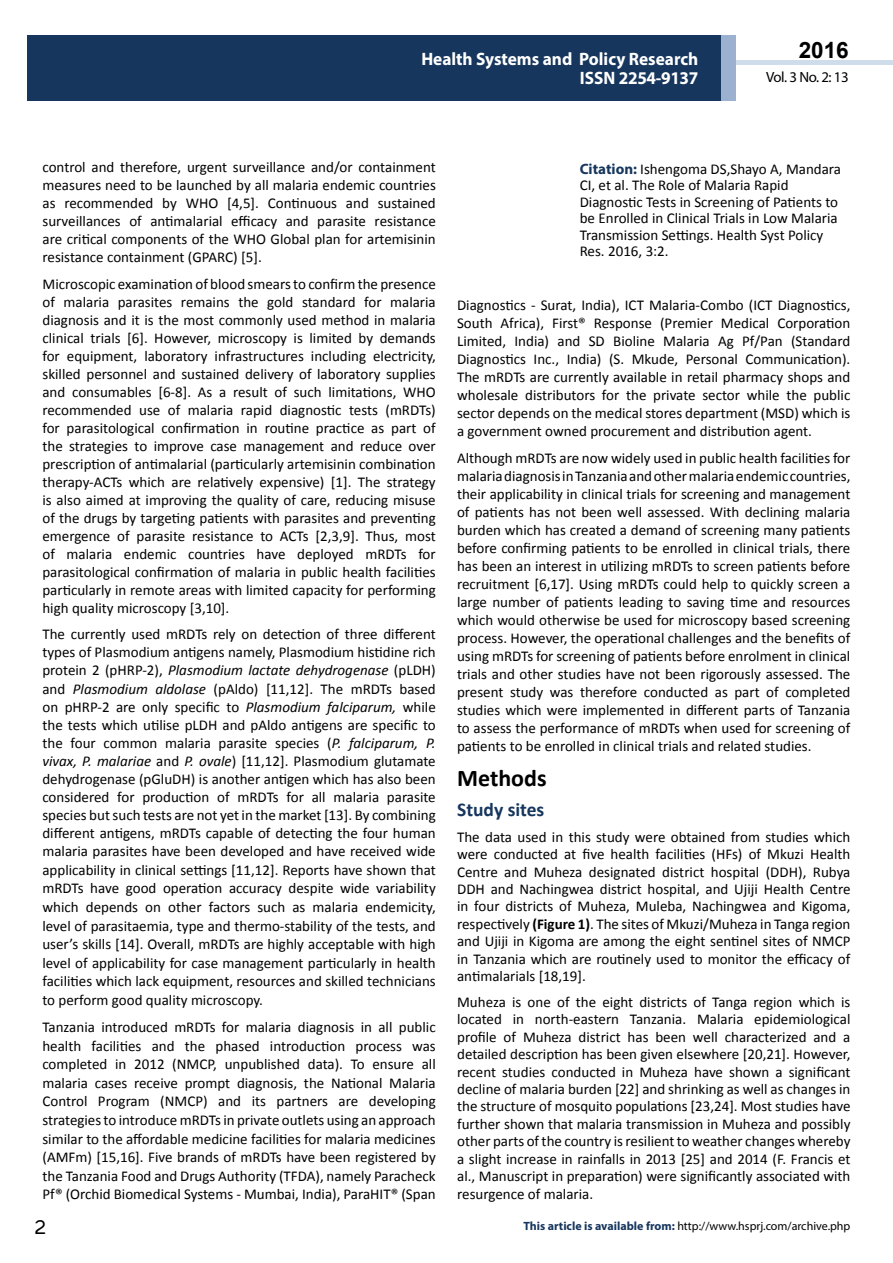
<style>
.page{position:relative;width:893px;height:1263px;background:#fff}
.page>*{position:absolute;margin:0;border:0;box-sizing:border-box;transform-origin:0 0}
.t1{font:25.5px "Tunga";color:#000}
.t2{font:700 24px "Calibri";color:#000}
.t3{font:700 22.5px "Arial";color:#000}
.t4{font:700 19.5px "Calibri";color:#16365d}
.t5{font:700 18px/19.8px "Myriad Pro";color:#fff;text-align:right;scale:.96 1}
.t6{font:15px/18px "Calibri";color:#000;text-align:justify}
.t7{font:14.85px "Myriad Pro";letter-spacing:-.03em;color:#000}
.t8{font:12px "Myriad Pro";color:#000}
.s1{font-style:italic}
.s2{font-family:"Myriad Pro";font-weight:700;color:#16365d}
.s3{font-weight:700}
.s4{font-weight:700;color:#16365d}
</style>
<div class="page">
<div style="left:736px;top:60px;width:157px;height:5px;background:#cfdce9"></div>
<div style="left:720px;top:35px;width:16px;height:66px;background:#9bb1cf"></div>
<div style="left:27px;top:35px;width:694px;height:66px;background:#16365d"></div>
<p class="t5" style="left:421px;top:48px;width:290px">Health Systems and Policy Research<br>ISSN 2254-9137</p>
<h3 class="t3" style="left:799px;top:35px;width:52px">2016</h3>
<p class="t7" style="left:766px;top:68px;width:84px">Vol. 3 No. 2: 13</p>
<p class="t6" style="left:43px;top:158px;width:395px">control and therefore, urgent surveillance and/or containment measures need to be launched by all malaria endemic countries as recommended by WHO [4,5]. Continuous and sustained surveillances of antimalarial efficacy and parasite resistance are critical components of the WHO Global plan for artemisinin resistance containment (GPARC) [5].</p>
<p class="t6" style="left:42px;top:275px;width:395px">Microscopic examination of blood smearsto confirmthe presence of malaria parasites remains the gold standard for malaria diagnosis and it is the most commonly used method in malaria clinical trials [6]. However, microscopy is limited by demands for equipment, laboratory infrastructures including electricity, skilled personnel and sustained delivery of laboratory supplies and consumables [6-8]. As a result of such limitations, WHO recommended use of malaria rapid diagnostic tests (mRDTs) for parasitological confirmation in routine practice as part of the strategies to improve case management and reduce over prescription of antimalarial (particularly artemisinin combination therapy-ACTs which are relatively expensive) [1]. The strategy is also aimed at improving the quality of care, reducing misuse of the drugs by targeting patients with parasites and preventing emergence of parasite resistance to ACTs [2,3,9]. Thus, most of malaria endemic countries have deployed mRDTs for parasitological confirmation of malaria in public health facilities particularly in remote areas with limited capacity for performing high quality microscopy [3,10].</p>
<p class="t6" style="left:42px;top:625px;width:395px">The currently used mRDTs rely on detection of three different types of Plasmodium antigens namely, Plasmodium histidine rich protein 2 (pHRP-2), <span class="s1">Plasmodium lactate dehydrogenase</span> (pLDH) and <span class="s1">Plasmodium aldolase</span> (pAldo) [11,12]. The mRDTs based on pHRP-2 are only specific to <span class="s1">Plasmodium falciparum,</span> while the tests which utilise pLDH and pAldo antigens are specific to the four common malaria parasite species (<span class="s1">P. falciparum, P. vivax, P. malariae</span> and <span class="s1">P. ovale</span>) [11,12]. Plasmodium glutamate dehydrogenase (pGluDH) is another antigen which has also been considered for production of mRDTs for all malaria parasite species but such tests are not yet in the market [13]. By combining different antigens, mRDTs capable of detecting the four human malaria parasites have been developed and have received wide applicability in clinical settings [11,12]. Reports have shown that mRDTs have good operation accuracy despite wide variability which depends on other factors such as malaria endemicity, level of parasitaemia, type and thermo-stability of the tests, and user’s skills [14]. Overall, mRDTs are highly acceptable with high level of applicability for case management particularly in health facilities which lack equipment, resources and skilled technicians to perform good quality microscopy.</p>
<p class="t6" style="left:42px;top:1018px;width:395px;line-height:18.6px">Tanzania introduced mRDTs for malaria diagnosis in all public health facilities and the phased introduction process was completed in 2012 (NMCP, unpublished data). To ensure all malaria cases receive prompt diagnosis, the National Malaria Control Program (NMCP) and its partners are developing strategies to introduce mRDTs in private outlets using an approach similar to the affordable medicine facilities for malaria medicines (AMFm) [15,16]. Five brands of mRDTs have been registered by the Tanzania Food and Drugs Authority (TFDA), namely Paracheck Pf® (Orchid Biomedical Systems - Mumbai, India), ParaHIT® (Span</p>
<p class="t6" style="left:580px;top:160px;width:263px;line-height:16.5px;text-align:left"><span class="s2">Citation:</span> Ishengoma DS,Shayo A, Mandara CI, et al. The Role of Malaria Rapid Diagnostic Tests in Screening of Patients to be Enrolled in Clinical Trials in Low Malaria Transmission Settings. Health Syst Policy Res. 2016, 3:2.</p>
<p class="t6" style="left:457px;top:296px;width:395px">Diagnostics - Surat, India), ICT Malaria-Combo (ICT Diagnostics, South Africa), First® Response (Premier Medical Corporation Limited, India) and SD Bioline Malaria Ag Pf/Pan (Standard Diagnostics Inc., India) (S. Mkude, Personal Communication).<br>The mRDTs are currently available in retail pharmacy shops and wholesale distributors for the private sector while the public sector depends on the medical stores department (MSD) which is a government owned procurement and distribution agent.</p>
<p class="t6" style="left:457px;top:449px;width:395px">Although mRDTs are now widely used in public health facilities for malariadiagnosisinTanzaniaandothermalariaendemiccountries, their applicability in clinical trials for screening and management of patients has not been well assessed. With declining malaria burden which has created a demand of screening many patients before confirming patients to be enrolled in clinical trials, there has been an interest in utilizing mRDTs to screen patients before recruitment [6,17]. Using mRDTs could help to quickly screen a large number of patients leading to saving time and resources which would otherwise be used for microscopy based screening process. However, the operational challenges and the benefits of using mRDTs for screening of patients before enrolment in clinical trials and other studies have not been rigorously assessed. The present study was therefore conducted as part of completed studies which were implemented in different parts of Tanzania to assess the performance of mRDTs when used for screening of patients to be enrolled in clinical trials and related studies.</p>
<h2 class="t2" style="left:457px;top:763px;width:91px">Methods</h2>
<h3 class="t4" style="left:457px;top:797px;width:89px">Study sites</h3>
<p class="t6" style="left:457px;top:828px;width:395px;line-height:17.4px">The data used in this study were obtained from studies which were conducted at five health facilities (HFs) of Mkuzi Health Centre and Muheza designated district hospital (DDH), Rubya DDH and Nachingwea district hospital, and Ujiji Health Centre in four districts of Muheza, Muleba, Nachingwea and Kigoma, respectively <span class="s3">(Figure 1)</span>. The sites of Mkuzi/Muheza in Tanga region and Ujiji in Kigoma are among the eight sentinel sites of NMCP in Tanzania which are routinely used to monitor the efficacy of antimalarials [18,19].</p>
<p class="t6" style="left:457px;top:993px;width:395px;line-height:17.5px">Muheza is one of the eight districts of Tanga region which is located in north-eastern Tanzania. Malaria epidemiological profile of Muheza district has been well characterized and a detailed description has been given elsewhere [20,21]. However, recent studies conducted in Muheza have shown a significant decline of malaria burden [22] and shrinking as well as changes in the structure of mosquito populations [23,24]. Most studies have further shown that malaria transmission in Muheza and possibly other parts of the country is resilient to weather changes whereby a slight increase in rainfalls in 2013 [25] and 2014 (F. Francis et al., Manuscript in preparation) were significantly associated with resurgence of malaria.</p>
<h1 class="t1" style="left:35px;top:1210px;width:13px">2</h1>
<p class="t8" style="left:523px;top:1219px;width:329px"><span class="s4">This article is available from:</span> http://www.hsprj.com/archive.php</p>
</div>
